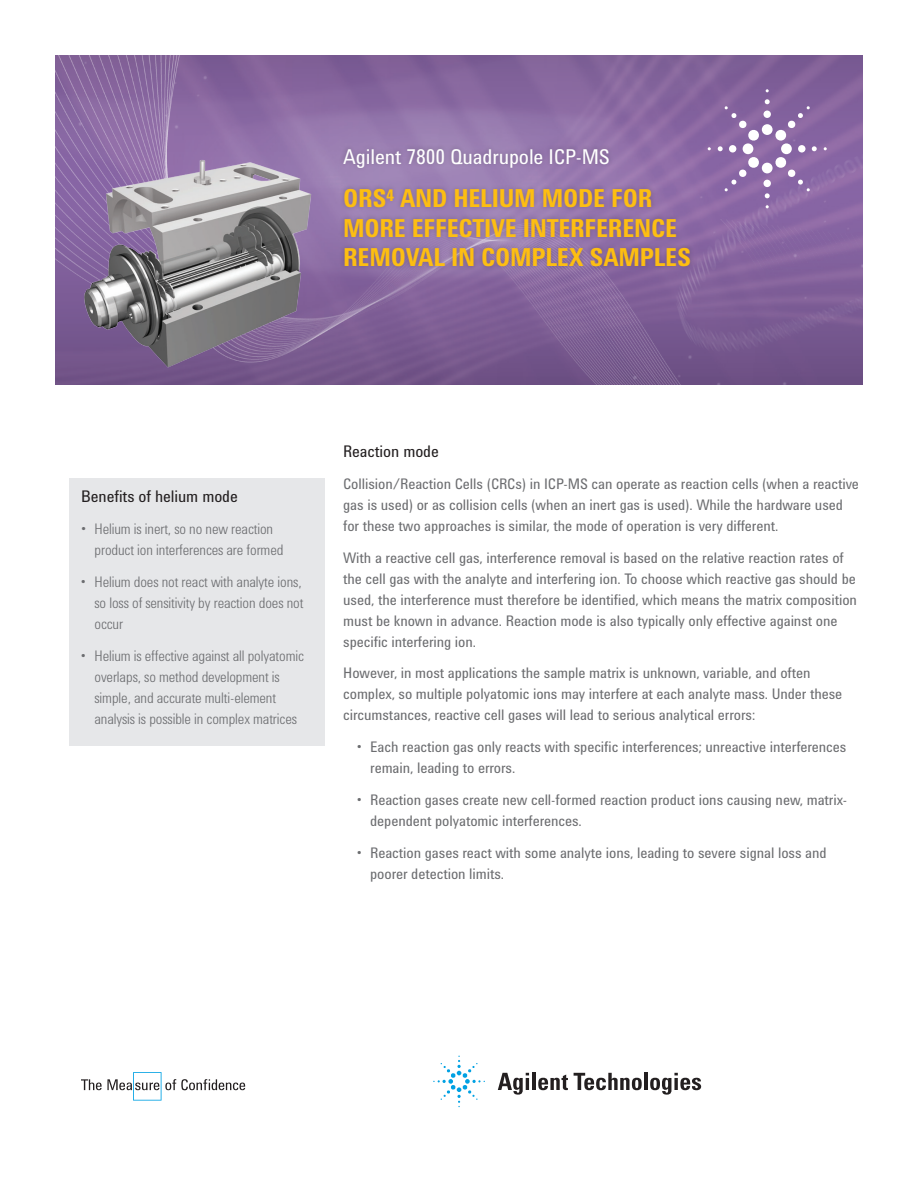
<style>
.page{position:relative;width:918px;height:1188px;background:#fff}
.page>*{position:absolute;margin:0;border:0;box-sizing:border-box;transform-origin:0 0}
.t1{font:700 25.5px/29.7px "Agilent Condensed CFF";letter-spacing:-.01em;color:#fdbe12}
.t2{font:21px "Agilent Condensed CFF";letter-spacing:-.005em;color:#fff}
.t3{font:16.5px "Agilent Condensed CFF";letter-spacing:-.005em;color:#231f20}
.t4{font:15px/21px "Agilent Condensed CFF";letter-spacing:-.005em;color:#6c6d70}
.t5{font:300 15px/21px "Agilent Condensed CFF";letter-spacing:-.005em;color:#6c6d70}
</style>
<div class="page">
<img style="left:55px;top:55px;width:808px;height:330px">
<img style="left:657px;top:74px;width:206px;height:294px">
<div style="left:69px;top:479px;width:256px;height:267px;background:#e6e7e9"></div>
<div style="left:339px;top:144px;width:356px;height:128px;background:#231f20;opacity:.25"></div>
<img style="left:80px;top:158px;width:234px;height:212px">
<div style="left:781px;top:143px;width:11px;height:11px;background:#fff;border-radius:50%"></div>
<div style="left:762px;top:163px;width:11px;height:10px;background:#fff;border-radius:50%"></div>
<div style="left:743px;top:143px;width:10px;height:11px;background:#fff;border-radius:50%"></div>
<svg style="left:765px;top:157px;width:45px;height:41px;background:#9e80b3"></svg>
<svg style="left:724px;top:157px;width:35px;height:35px"></svg>
<svg style="left:718px;top:99px;width:99px;height:52px;background:#987aad"></svg>
<svg style="left:498px;top:1073px;width:31px;height:22px"></svg>
<hr style="left:532px;top:1073px;width:4px;height:17px;background:#231f20">
<svg style="left:538px;top:1075px;width:30px;height:15px"></svg>
<svg style="left:574px;top:1073px;width:68px;height:17px"></svg>
<hr style="left:644px;top:1073px;width:4px;height:17px;background:#231f20">
<svg style="left:650px;top:1073px;width:51px;height:22px"></svg>
<svg style="left:433px;top:1056px;width:52px;height:51px"></svg>
<svg style="left:81px;top:1072px;width:164px;height:29px"></svg>
<h2 class="t2" style="left:343px;top:141px;width:268px">Agilent 7800 Quadrupole ICP-MS</h2>
<h1 class="t1" style="left:343px;top:182px;width:349px">ORS<sup>4</sup> AND HELIUM MODE FOR<br>MORE EFFECTIVE INTERFERENCE<br>REMOVAL IN COMPLEX SAMPLES</h1>
<p class="t3" style="left:81px;top:484px;width:158px">Benefits of helium mode</p>
<p class="t5" style="left:94px;top:517px;width:190px;text-indent:-13px">• Helium is inert, so no new reaction product ion interferences are formed</p>
<p class="t5" style="left:94px;top:570px;width:210px;text-indent:-14px">• Helium does not react with analyte ions, so loss of sensitivity by reaction does not occur</p>
<p class="t5" style="left:94px;top:644px;width:211px;text-indent:-14px">• Helium is effective against all polyatomic overlaps, so method development is simple, and accurate multi-element analysis is possible in complex matrices</p>
<p class="t3" style="left:343px;top:439px;width:97px">Reaction mode</p>
<p class="t4" style="left:343px;top:473px;width:517px">Collision/Reaction Cells (CRCs) in ICP-MS can operate as reaction cells (when a reactive gas is used) or as collision cells (when an inert gas is used). While the hardware used for these two approaches is similar, the mode of operation is very different.</p>
<p class="t4" style="left:343px;top:546px;width:515px">With a reactive cell gas, interference removal is based on the relative reaction rates of the cell gas with the analyte and interfering ion. To choose which reactive gas should be used, the interference must therefore be identified, which means the matrix composition must be known in advance. Reaction mode is also typically only effective against one specific interfering ion.</p>
<p class="t4" style="left:343px;top:662px;width:501px">However, in most applications the sample matrix is unknown, variable, and often complex, so multiple polyatomic ions may interfere at each analyte mass. Under these circumstances, reactive cell gases will lead to serious analytical errors:</p>
<p class="t4" style="left:370px;top:736px;width:478px;text-indent:-14px">• Each reaction gas only reacts with specific interferences; unreactive interferences remain, leading to errors.</p>
<p class="t4" style="left:370px;top:789px;width:478px;text-indent:-14px">• Reaction gases create new cell-formed reaction product ions causing new, matrix&shy;dependent polyatomic interferences.</p>
<p class="t4" style="left:370px;top:842px;width:458px;text-indent:-14px">• Reaction gases react with some analyte ions, leading to severe signal loss and poorer detection limits.</p>
</div>
